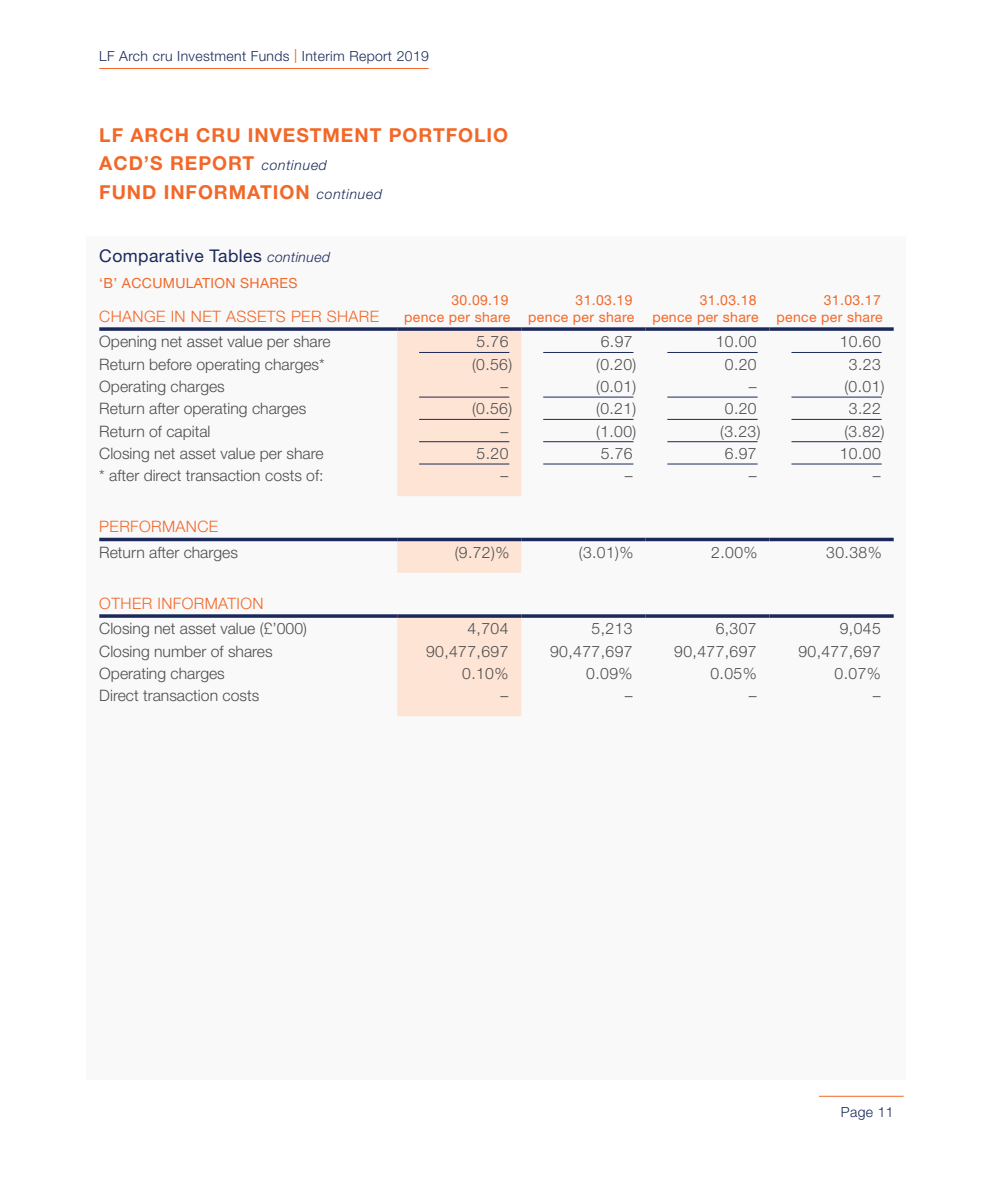
<style>
.page{position:relative;width:993px;height:1191px;background:#fff}
.page>*{position:absolute;margin:0;border:0;box-sizing:border-box;transform-origin:0 0}
.t1{font:700 19.25px/28px "Helvetica Neue";letter-spacing:.05em;color:#f26829}
.t2{font:17.5px "Helvetica Neue";letter-spacing:.025em;color:#1b295a}
.t3{font:300 15.75px "Helvetica Neue";color:#4d4d4f}
.t4{font:300 15.75px "Helvetica Neue";letter-spacing:.025em;color:#f26829}
.t5{font:14px/16.8px "Helvetica Neue";letter-spacing:.025em;color:#f26829;text-align:right}
.t6{font:300 14px "Helvetica Neue";letter-spacing:.025em;color:#1b295a}
.s1{font-weight:400;color:#f26829}
.s2{font-weight:300;font-style:italic;font-size:14px;color:#1b295a}
.s3{font-weight:300;font-style:italic;font-size:14px}
</style>
<div class="page">
<hr style="left:99px;top:68px;width:329px;height:1px;background:#f26829">
<hr style="left:818px;top:1095px;width:85px;height:1px;background:#f26829">
<div style="left:87px;top:236px;width:818px;height:843px;background:#f9f9f9"></div>
<div style="left:397px;top:331px;width:124px;height:165px;background:#fee4d4"></div>
<svg style="left:99px;top:327px;width:298px;height:4px"></svg>
<svg style="left:397px;top:327px;width:124px;height:4px"></svg>
<svg style="left:521px;top:327px;width:124px;height:4px"></svg>
<svg style="left:645px;top:327px;width:124px;height:4px"></svg>
<svg style="left:769px;top:327px;width:124px;height:4px"></svg>
<hr style="left:419px;top:352px;width:90px;height:1px;background:#1b295a">
<hr style="left:543px;top:352px;width:90px;height:1px;background:#1b295a">
<hr style="left:667px;top:352px;width:90px;height:1px;background:#1b295a">
<hr style="left:791px;top:352px;width:90px;height:1px;background:#1b295a">
<hr style="left:419px;top:397px;width:90px;height:1px;background:#1b295a">
<hr style="left:543px;top:397px;width:90px;height:1px;background:#1b295a">
<hr style="left:667px;top:397px;width:90px;height:1px;background:#1b295a">
<hr style="left:791px;top:397px;width:90px;height:1px;background:#1b295a">
<hr style="left:419px;top:419px;width:90px;height:1px;background:#1b295a">
<hr style="left:543px;top:419px;width:90px;height:1px;background:#1b295a">
<hr style="left:667px;top:419px;width:90px;height:1px;background:#1b295a">
<hr style="left:791px;top:419px;width:90px;height:1px;background:#1b295a">
<hr style="left:419px;top:441px;width:90px;height:1px;background:#1b295a">
<hr style="left:543px;top:441px;width:90px;height:1px;background:#1b295a">
<hr style="left:667px;top:441px;width:90px;height:1px;background:#1b295a">
<hr style="left:791px;top:441px;width:90px;height:1px;background:#1b295a">
<hr style="left:419px;top:464px;width:90px;height:1px;background:#1b295a">
<hr style="left:543px;top:464px;width:90px;height:1px;background:#1b295a">
<hr style="left:667px;top:464px;width:90px;height:1px;background:#1b295a">
<hr style="left:791px;top:464px;width:90px;height:1px;background:#1b295a">
<div style="left:397px;top:541px;width:124px;height:32px;background:#fee4d4"></div>
<hr style="left:99px;top:538px;width:298px;height:3px;background:#1b295a">
<hr style="left:397px;top:538px;width:124px;height:3px;background:#1b295a">
<hr style="left:521px;top:538px;width:124px;height:3px;background:#1b295a">
<hr style="left:645px;top:538px;width:124px;height:3px;background:#1b295a">
<hr style="left:769px;top:538px;width:124px;height:3px;background:#1b295a">
<div style="left:397px;top:618px;width:124px;height:98px;background:#fee4d4"></div>
<svg style="left:99px;top:614px;width:298px;height:4px"></svg>
<svg style="left:397px;top:614px;width:124px;height:4px"></svg>
<svg style="left:521px;top:614px;width:124px;height:4px"></svg>
<svg style="left:645px;top:614px;width:124px;height:4px"></svg>
<svg style="left:769px;top:614px;width:124px;height:4px"></svg>
<p class="t6" style="left:99px;top:47px;width:331px">LF Arch cru Investment Funds <span class="s1">|</span> Interim Report 2019</p>
<p class="t1" style="left:99px;top:121px;width:410px">LF ARCH CRU INVESTMENT PORTFOLIO<br>ACD’S REPORT <span class="s2">continued<br></span>FUND INFORMATION <span class="s2">continued</span></p>
<p class="t2" style="left:99px;top:245px;width:232px">Comparative Tables <span class="s3">continued</span></p>
<p class="t5" style="left:99px;top:275px;width:200px">‘B’ ACCUMULATION SHARES</p>
<p class="t4" style="left:99px;top:307px;width:281px">CHANGE IN NET ASSETS PER SHARE</p>
<p class="t5" style="left:404px;top:292px;width:108px">30.09.19<br>pence per share</p>
<p class="t5" style="left:528px;top:292px;width:108px">31.03.19<br>pence per share</p>
<p class="t5" style="left:652px;top:292px;width:108px">31.03.18<br>pence per share</p>
<p class="t5" style="left:776px;top:292px;width:108px">31.03.17<br>pence per share</p>
<p class="t3" style="left:99px;top:332px;width:233px">Opening net asset value per share</p>
<p class="t3" style="left:476px;top:332px;width:33px">5.76</p>
<p class="t3" style="left:600px;top:332px;width:33px">6.97</p>
<p class="t3" style="left:715px;top:332px;width:42px">10.00</p>
<p class="t3" style="left:839px;top:332px;width:42px">10.60</p>
<p class="t3" style="left:99px;top:354px;width:227px">Return before operating charges*</p>
<p class="t3" style="left:472px;top:354px;width:42px">(0.56)</p>
<p class="t3" style="left:596px;top:354px;width:42px">(0.20)</p>
<p class="t3" style="left:724px;top:354px;width:33px">0.20</p>
<p class="t3" style="left:848px;top:354px;width:33px">3.23</p>
<p class="t3" style="left:99px;top:377px;width:127px">Operating charges</p>
<p class="t3" style="left:500px;top:377px;width:9px">–</p>
<p class="t3" style="left:596px;top:377px;width:42px">(0.01)</p>
<p class="t3" style="left:748px;top:377px;width:9px">–</p>
<p class="t3" style="left:844px;top:377px;width:42px">(0.01)</p>
<p class="t3" style="left:99px;top:399px;width:208px">Return after operating charges</p>
<p class="t3" style="left:472px;top:399px;width:42px">(0.56)</p>
<p class="t3" style="left:596px;top:399px;width:42px">(0.21)</p>
<p class="t3" style="left:724px;top:399px;width:33px">0.20</p>
<p class="t3" style="left:848px;top:399px;width:33px">3.22</p>
<p class="t3" style="left:99px;top:421px;width:113px">Return of capital</p>
<p class="t3" style="left:500px;top:421px;width:9px">–</p>
<p class="t3" style="left:596px;top:421px;width:42px">(1.00)</p>
<p class="t3" style="left:720px;top:421px;width:42px">(3.23)</p>
<p class="t3" style="left:844px;top:421px;width:42px">(3.82)</p>
<p class="t3" style="left:99px;top:443px;width:226px">Closing net asset value per share</p>
<p class="t3" style="left:476px;top:443px;width:33px">5.20</p>
<p class="t3" style="left:600px;top:443px;width:33px">5.76</p>
<p class="t3" style="left:724px;top:443px;width:33px">6.97</p>
<p class="t3" style="left:839px;top:443px;width:42px">10.00</p>
<p class="t3" style="left:99px;top:466px;width:226px">* after direct transaction costs of:</p>
<p class="t3" style="left:500px;top:466px;width:9px">–</p>
<p class="t3" style="left:624px;top:466px;width:9px">–</p>
<p class="t3" style="left:748px;top:466px;width:9px">–</p>
<p class="t3" style="left:872px;top:466px;width:9px">–</p>
<p class="t4" style="left:99px;top:517px;width:120px">PERFORMANCE</p>
<p class="t3" style="left:99px;top:542px;width:140px">Return after charges</p>
<p class="t3" style="left:454px;top:542px;width:56px">(9.72)%</p>
<p class="t3" style="left:578px;top:542px;width:56px">(3.01)%</p>
<p class="t3" style="left:711px;top:542px;width:48px">2.00%</p>
<p class="t3" style="left:826px;top:542px;width:57px">30.38%</p>
<p class="t4" style="left:99px;top:594px;width:166px">OTHER INFORMATION</p>
<p class="t3" style="left:99px;top:619px;width:209px">Closing net asset value (£’000)</p>
<p class="t3" style="left:467px;top:619px;width:42px">4,704</p>
<p class="t3" style="left:591px;top:619px;width:42px">5,213</p>
<p class="t3" style="left:715px;top:619px;width:42px">6,307</p>
<p class="t3" style="left:839px;top:619px;width:42px">9,045</p>
<p class="t3" style="left:99px;top:641px;width:175px">Closing number of shares</p>
<p class="t3" style="left:426px;top:641px;width:84px">90,477,697</p>
<p class="t3" style="left:550px;top:641px;width:84px">90,477,697</p>
<p class="t3" style="left:674px;top:641px;width:84px">90,477,697</p>
<p class="t3" style="left:798px;top:641px;width:84px">90,477,697</p>
<p class="t3" style="left:99px;top:663px;width:127px">Operating charges</p>
<p class="t3" style="left:462px;top:663px;width:48px">0.10%</p>
<p class="t3" style="left:586px;top:663px;width:48px">0.09%</p>
<p class="t3" style="left:710px;top:663px;width:48px">0.05%</p>
<p class="t3" style="left:834px;top:663px;width:48px">0.07%</p>
<p class="t3" style="left:99px;top:686px;width:161px">Direct transaction costs</p>
<p class="t3" style="left:500px;top:686px;width:9px">–</p>
<p class="t3" style="left:624px;top:686px;width:9px">–</p>
<p class="t3" style="left:748px;top:686px;width:9px">–</p>
<p class="t3" style="left:872px;top:686px;width:9px">–</p>
<p class="t6" style="left:840px;top:1103px;width:54px">Page 11</p>
</div>
